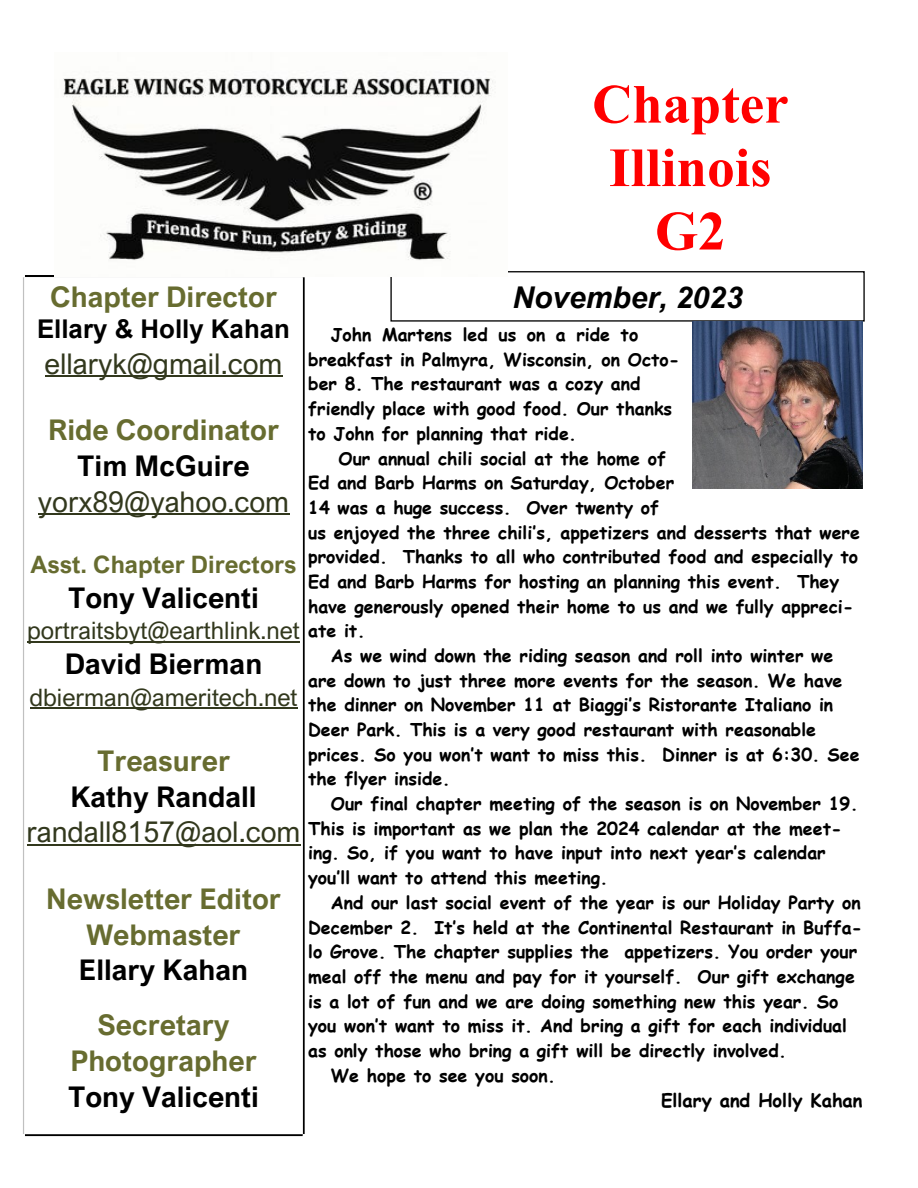
<style>
.page{position:relative;width:918px;height:1188px;background:#fff}
.page>*{position:absolute;margin:0;border:0;box-sizing:border-box;transform-origin:0 0}
.t1{font:700 55.2px/63.4px "Times New Roman";color:#f00;text-align:center}
.t2{font:italic 700 30px "Arial";color:#000}
.t3{font:700 28.5px/36px "Arial Nova";color:#676c30;text-align:center}
.t4{font:700 28.5px "Arial Nova";color:#000}
.t5{font:28.5px "Arial Nova";color:#32381d}
.t6{font:700 25.8px "Arial";color:#000}
.t7{font:24px "Arial Nova";color:#32381d}
.t8{font:700 24px "Arial Nova";color:#676c30}
.t9{font:700 18.45px "Comic Sans MS";color:#000}
.t10{font:700 17.7px/24.8px "Comic Sans MS";color:#000}
</style>
<div class="page">
<img style="left:23px;top:276px;width:282px;height:861px">
<div style="left:390px;top:271px;width:475px;height:51px;border:1px solid #000"></div>
<img style="left:693px;top:322px;width:169px;height:166px">
<img style="left:63px;top:77px;width:444px;height:199px">
<h1 class="t1" style="left:592px;top:78px;width:198px">Chapter<br>Illinois<br>G2</h1>
<h3 class="t3" style="left:50px;top:281px;width:229px">Chapter Director</h3>
<h3 class="t6" style="left:37px;top:319px;width:254px">Ellary &amp; Holly Kahan</h3>
<h3 class="t5" style="left:45px;top:353px;width:240px">ellaryk@gmail.com</h3>
<h3 class="t3" style="left:48px;top:414px;width:232px">Ride Coordinator</h3>
<h3 class="t4" style="left:77px;top:455px;width:174px">Tim McGuire</h3>
<h3 class="t5" style="left:38px;top:491px;width:253px">yorx89@yahoo.com</h3>
<h3 class="t8" style="left:31px;top:556px;width:268px">Asst. Chapter Directors</h3>
<h3 class="t4" style="left:68px;top:587px;width:192px">Tony Valicenti</h3>
<h3 class="t7" style="left:27px;top:622px;width:274px">portraitsbyt@earthlink.net</h3>
<h3 class="t4" style="left:65px;top:653px;width:199px">David Bierman</h3>
<h3 class="t7" style="left:30px;top:688px;width:269px">dbierman@ameritech.net</h3>
<h3 class="t3" style="left:97px;top:745px;width:134px">Treasurer</h3>
<h3 class="t4" style="left:70px;top:786px;width:188px">Kathy Randall</h3>
<h3 class="t5" style="left:27px;top:822px;width:275px">randall8157@aol.com</h3>
<h3 class="t3" style="left:46px;top:883px;width:236px">Newsletter Editor<br>Webmaster</h3>
<h3 class="t4" style="left:79px;top:960px;width:171px">Ellary Kahan</h3>
<h3 class="t3" style="left:70px;top:1010px;width:188px">Secretary<br>Photographer</h3>
<h3 class="t4" style="left:68px;top:1086px;width:192px">Tony Valicenti</h3>
<h2 class="t2" style="left:512px;top:286px;width:232px">November, 2023</h2>
<p class="t10" style="left:308px;top:324px;width:373px;text-indent:23px">John Martens led us on a ride to breakfast in Palmyra, Wisconsin, on Octo&shy;ber 8. The restaurant was a cozy and friendly place with good food. Our thanks to John for planning that ride.</p>
<p class="t10" style="left:339px;top:448px;width:329px">Our annual chili social at the home of</p>
<p class="t10" style="left:308px;top:472px;width:368px">Ed and Barb Harms on Saturday, October</p>
<p class="t10" style="left:308px;top:497px;width:353px">14 was a huge success. Over twenty of</p>
<p class="t10" style="left:308px;top:522px;width:553px">us enjoyed the three chili’s, appetizers and desserts that were</p>
<p class="t10" style="left:308px;top:546px;width:552px">provided. Thanks to all who contributed food and especially to</p>
<p class="t10" style="left:308px;top:571px;width:533px">Ed and Barb Harms for hosting an planning this event. They</p>
<p class="t10" style="left:308px;top:596px;width:547px">have generously opened their home to us and we fully appreci-</p>
<p class="t10" style="left:308px;top:620px;width:58px">ate it.</p>
<p class="t10" style="left:331px;top:645px;width:504px">As we wind down the riding season and roll into winter we</p>
<p class="t10" style="left:308px;top:670px;width:536px">are down to just three more events for the season. We have</p>
<p class="t10" style="left:308px;top:694px;width:527px">the dinner on November 11 at Biaggi’s Ristorante Italiano in</p>
<p class="t10" style="left:308px;top:719px;width:510px">Deer Park. This is a very good restaurant with reasonable</p>
<p class="t10" style="left:308px;top:744px;width:553px">prices. So you won’t want to miss this. Dinner is at 6:30. See</p>
<p class="t10" style="left:308px;top:768px;width:143px">the flyer inside.</p>
<p class="t10" style="left:331px;top:793px;width:529px">Our final chapter meeting of the season is on November 19.</p>
<p class="t10" style="left:308px;top:818px;width:535px">This is important as we plan the 2024 calendar at the meet-</p>
<p class="t10" style="left:308px;top:842px;width:519px">ing. So, if you want to have input into next year’s calendar</p>
<p class="t10" style="left:308px;top:867px;width:301px">you’ll want to attend this meeting.</p>
<p class="t10" style="left:331px;top:892px;width:531px">And our last social event of the year is our Holiday Party on</p>
<p class="t10" style="left:308px;top:917px;width:556px">December 2. It’s held at the Continental Restaurant in Buffa-</p>
<p class="t10" style="left:308px;top:941px;width:551px">lo Grove. The chapter supplies the appetizers. You order your</p>
<p class="t10" style="left:308px;top:966px;width:548px">meal off the menu and pay for it yourself. Our gift exchange</p>
<p class="t10" style="left:308px;top:991px;width:532px">is a lot of fun and we are doing something new this year. So</p>
<p class="t10" style="left:308px;top:1015px;width:540px">you won’t want to miss it. And bring a gift for each individual</p>
<p class="t10" style="left:308px;top:1040px;width:480px">as only those who bring a gift will be directly involved.</p>
<p class="t10" style="left:331px;top:1065px;width:226px">We hope to see you soon.</p>
<p class="t9" style="left:661px;top:1092px;width:203px">Ellary and Holly Kahan</p>
</div>
